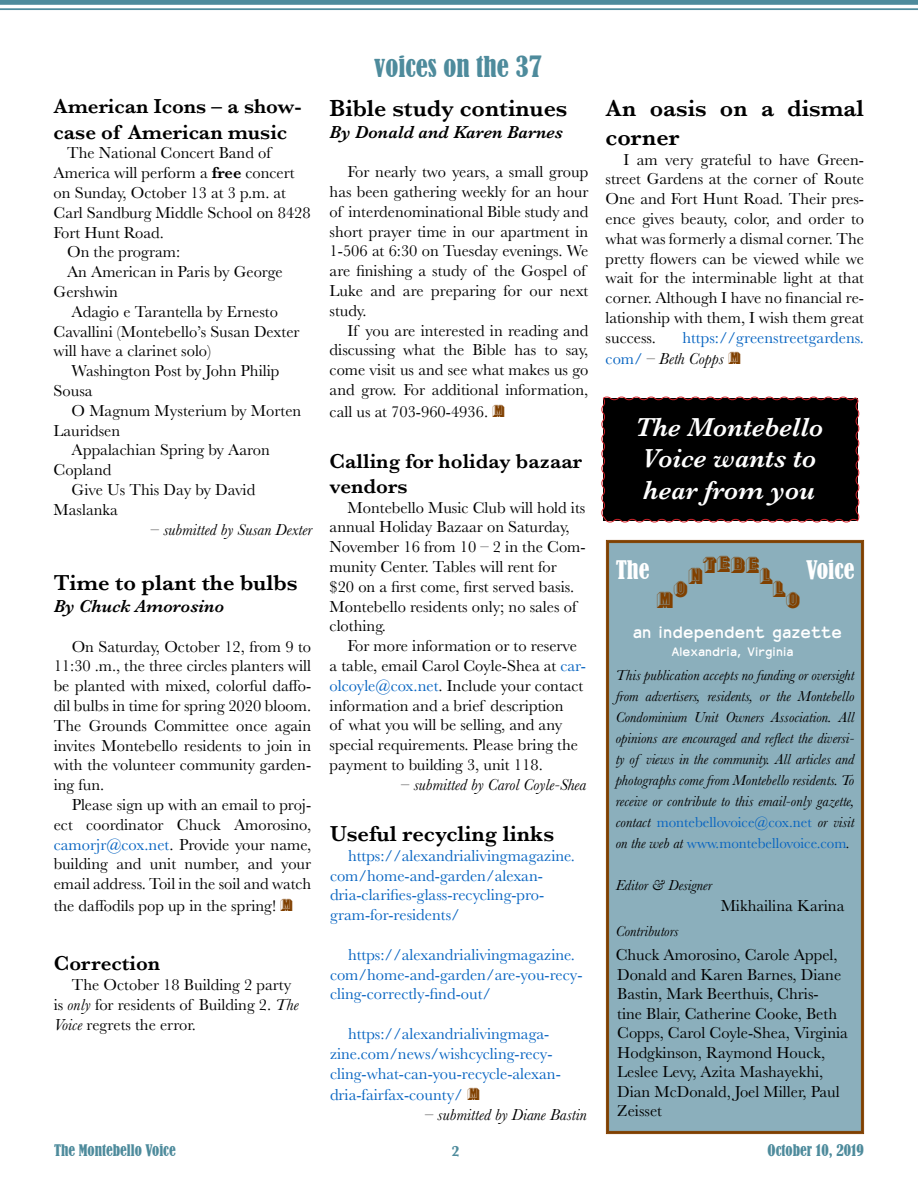
<style>
.page{position:relative;width:918px;height:1188px;background:#fff}
.page>*{position:absolute;margin:0;border:0;box-sizing:border-box;transform-origin:0 0}
.t1{font:italic 600 27px/31.5px "Baskerville";color:#fff}
.t2{font:condensed 27px "Bernard";color:#4e8b9c}
.t3{font:600 24px/28.8px "Baskerville";color:#000}
.t4{font:24px "Buxom D";color:#804000}
.t5{font:condensed 24px "Bernard";color:#fff}
.t6{font:600 22.5px "Baskerville";color:#000}
.t7{font:600 21px/25.2px "Baskerville";color:#000}
.t8{font:italic 600 18px "Baskerville";color:#000}
.t9{font:18px "Abolon";color:#fff}
.t10{font:16.5px/19.8px "Baskerville";color:#000}
.t11{font:16.5px/19.8px "Baskerville";color:#0563c1}
.t12{font:italic 16.5px "Baskerville";color:#000}
.t13{font:italic 15px/21px "Baskerville";color:#000;text-align:justify}
.t14{font:condensed 15px "Bernard";color:#4e8b9c}
.t15{font:700 15px "Baskerville";color:#4e8b9c}
.t16{font:13.5px "Abolon";color:#fff}
.s1{font-weight:600}
.s2{font-style:normal}
.s3{color:#0563c1}
.s4{font-family:"Buxom D";font-size:18px;color:#804000}
.s5{font-style:italic}
.s6{color:#000}
.s7{font-style:italic;color:#000}
.s8{font-style:normal;color:#0563c1}
</style>
<div class="page">
<div style="left:0;top:0;width:918px;height:5px;background:#4e8b9c"></div>
<hr style="left:0;top:8px;width:918px;height:2px;background:#4e8b9c">
<div style="left:606px;top:540px;width:258px;height:594px;background:#8bafbc"></div>
<div style="left:608px;top:542px;width:254px;height:590px;border:1px solid #804000"></div>
<svg style="left:601px;top:396px;width:259px;height:127px;background:#0e0a0a"></svg>
<p class="t7" style="left:54px;top:94px;width:250px">American Icons – a show&shy;case of American music</p>
<p class="t10" style="left:67px;top:143px;width:205px">The National Concert Band of</p>
<p class="t10" style="left:54px;top:163px;width:243px">America will perform a <span class="s1">free</span> concert</p>
<p class="t10" style="left:54px;top:183px;width:234px">on Sunday, October 13 at 3 p.m. at</p>
<p class="t10" style="left:54px;top:203px;width:259px">Carl Sandburg Middle School on 8428</p>
<p class="t10" style="left:54px;top:223px;width:112px">Fort Hunt Road.</p>
<p class="t10" style="left:67px;top:242px;width:115px">On the program:</p>
<p class="t10" style="left:67px;top:262px;width:217px">An American in Paris by George</p>
<p class="t10" style="left:54px;top:282px;width:66px">Gershwin</p>
<p class="t10" style="left:72px;top:302px;width:208px">Adagio e Tarantella by Ernesto</p>
<p class="t10" style="left:54px;top:322px;width:247px">Cavallini (Montebello’s Susan Dexter</p>
<p class="t10" style="left:54px;top:341px;width:159px">will have a clarinet solo)</p>
<p class="t10" style="left:72px;top:361px;width:209px">Washington Post by John Philip</p>
<p class="t10" style="left:54px;top:381px;width:41px">Sousa</p>
<p class="t10" style="left:72px;top:401px;width:231px">O Magnum Mysterium by Morten</p>
<p class="t10" style="left:54px;top:421px;width:68px">Lauridsen</p>
<p class="t10" style="left:72px;top:440px;width:200px">Appalachian Spring by Aaron</p>
<p class="t10" style="left:54px;top:460px;width:59px">Copland</p>
<p class="t10" style="left:72px;top:480px;width:185px">Give Us This Day by David</p>
<p class="t10" style="left:54px;top:500px;width:66px">Maslanka</p>
<p class="t12" style="left:151px;top:518px;width:163px"><span class="s2">–</span> submitted by Susan Dexter</p>
<h3 class="t6" style="left:54px;top:567px;width:245px">Time to plant the bulbs</h3>
<p class="t8" style="left:54px;top:594px;width:172px">By Chuck Amorosino</p>
<p class="t10" style="left:54px;top:637px;width:259px;text-align:justify;text-indent:18px">On Saturday, October 12, from 9 to 11:30 .m., the three circles planters will be planted with mixed, colorful daffo&shy;dil bulbs in time for spring 2020 bloom.<br>The Grounds Committee once again invites Montebello residents to join in with the volunteer community garden&shy;ing fun.</p>
<p class="t10" style="left:54px;top:795px;width:259px;text-align:justify;text-indent:18px">Please sign up with an email to proj&shy;ect coordinator Chuck Amorosino, <span class="s3">camorjr@cox.net</span>. Provide your name, building and unit number, and your email address. Toil in the soil and watch</p>
<p class="t10" style="left:54px;top:896px;width:241px">the daffodils pop up in the spring! <span class="s4">M</span></p>
<p class="t7" style="left:54px;top:951px;width:108px">Correction</p>
<p class="t10" style="left:54px;top:975px;width:246px;text-indent:18px">The October 18 Building 2 party is <span class="s5">only</span> for residents of Building 2. <span class="s5">The<br>Voice</span> regrets the error.</p>
<h1 class="t2" style="left:374px;top:51px;width:169px">voices on the 37</h1>
<h2 class="t3" style="left:330px;top:94px;width:239px">Bible study continues</h2>
<p class="t8" style="left:330px;top:120px;width:235px">By Donald and Karen Barnes</p>
<p class="t10" style="left:330px;top:162px;width:260px;text-indent:18px">For nearly two years, a small group has been gathering weekly for an hour of interdenominational Bible study and short prayer time in our apartment in<br>1-506 at 6:30 on Tuesday evenings. We are finishing a study of the Gospel of<br>Luke and are preparing for our next study.</p>
<p class="t10" style="left:330px;top:321px;width:260px;text-align:justify;text-indent:18px">If you are interested in reading and discussing what the Bible has to say, come visit us and see what makes us go and grow. For additional information,</p>
<p class="t10" style="left:330px;top:402px;width:177px">call us at 703-960-4936. <span class="s4">M</span></p>
<p class="t7" style="left:330px;top:448px;width:254px">Calling for holiday bazaar vendors</p>
<p class="t10" style="left:330px;top:498px;width:258px;text-indent:18px">Montebello Music Club will hold its annual Holiday Bazaar on Saturday,<br>November 16 from 10 – 2 in the Com&shy;munity Center. Tables will rent for<br>$20 on a first come, first served basis.<br>Montebello residents only; no sales of clothing.</p>
<p class="t10" style="left:330px;top:636px;width:258px;text-indent:18px">For more information or to reserve a table, email Carol Coyle-Shea at <span class="s3">car&shy;olcoyle@cox.net</span>. Include your contact information and a brief description<br>of what you will be selling, and any special requirements. Please bring the payment to building 3, unit 118.</p>
<p class="t12" style="left:401px;top:773px;width:187px"><span class="s2">–</span> submitted by Carol Coyle-Shea</p>
<h3 class="t6" style="left:330px;top:818px;width:226px">Useful recycling links</h3>
<p class="t11" style="left:330px;top:846px;width:247px;text-indent:18px">https://alexandrialivingmagazine. com/home-and-garden/alexan&shy;dria-clarifies-glass-recycling-pro&shy;gram-for-residents/</p>
<p class="t11" style="left:330px;top:945px;width:254px;text-indent:18px">https://alexandrialivingmagazine. com/home-and-garden/are-you-recy&shy;cling-correctly-find-out/</p>
<p class="t11" style="left:330px;top:1024px;width:232px;text-align:center">https://alexandrialivingmaga&shy;zine.com/news/wishcycling-recy&shy;cling-what-can-you-recycle-alexan-</p>
<p class="t11" style="left:330px;top:1085px;width:151px">dria-fairfax-county/ <span class="s4">M</span></p>
<p class="t12" style="left:425px;top:1104px;width:163px"><span class="s2">–</span> submitted by Diane Bastin</p>
<h2 class="t3" style="left:606px;top:94px;width:260px">An oasis on a dismal corner</h2>
<p class="t10" style="left:606px;top:150px;width:260px;text-align:justify;text-indent:18px">I am very grateful to have Green&shy;street Gardens at the corner of Route One and Fort Hunt Road. Their pres&shy;ence gives beauty, color, and order to what was formerly a dismal corner. The pretty flowers can be viewed while we wait for the interminable light at that corner. Although I have no financial re&shy;lationship with them, I wish them great success.</p>
<p class="t11" style="left:606px;top:327px;width:260px;line-height:21.6px;text-indent:77px">https://greenstreetgardens. com/ <span class="s6">–</span> <span class="s7">Beth Copps</span> <span class="s4">M</span></p>
<h1 class="t1" style="left:635px;top:411px;width:190px">The Montebello<br>Voice wants to hear from you</h1>
<h2 class="t5" style="left:616px;top:556px;width:35px">The</h2>
<h2 class="t4" style="left:688px;top:553px;width:86px">NTEBEL</h2>
<h2 class="t5" style="left:806px;top:556px;width:50px">Voice</h2>
<h2 class="t4" style="left:657px;top:582px;width:33px">MO</h2>
<h2 class="t4" style="left:773px;top:582px;width:29px">LO</h2>
<p class="t9" style="left:633px;top:622px;width:211px">an independent gazette</p>
<p class="t16" style="left:671px;top:644px;width:124px">Alexandria, Virginia</p>
<p class="t13" style="left:616px;top:665px;width:240px">This publication accepts no funding or oversight from advertisers, residents, or the Montebello Condominium Unit Owners Association. All opinions are encouraged and reflect the diversi&shy;ty of views in the community. All articles and photographs come from Montebello residents. To receive or contribute to this email-only gazette, contact <span class="s8">montebellovoice@cox.net</span> or visit on the web at <span class="s8">www.montebellovoice.com</span>.</p>
<p class="t13" style="left:616px;top:875px;width:98px">Editor &amp; Designer</p>
<p class="t10" style="left:721px;top:896px;width:125px">Mikhailina Karina</p>
<p class="t13" style="left:616px;top:921px;width:64px">Contributors</p>
<p class="t10" style="left:616px;top:946px;width:234px">Chuck Amorosino, Carole Appel,<br>Donald and Karen Barnes, Diane<br>Bastin, Mark Beerthuis, Chris-<br>tine Blair, Catherine Cooke, Beth<br>Copps, Carol Coyle-Shea, Virginia<br>Hodgkinson, Raymond Houck,<br>Leslee Levy, Azita Mashayekhi,<br>Dian McDonald, Joel Miller, Paul<br>Zeisset</p>
<p class="t14" style="left:54px;top:1141px;width:123px">The Montebello Voice</p>
<p class="t15" style="left:452px;top:1140px;width:10px">2</p>
<p class="t14" style="left:768px;top:1141px;width:98px">October 10, 2019</p>
</div>
